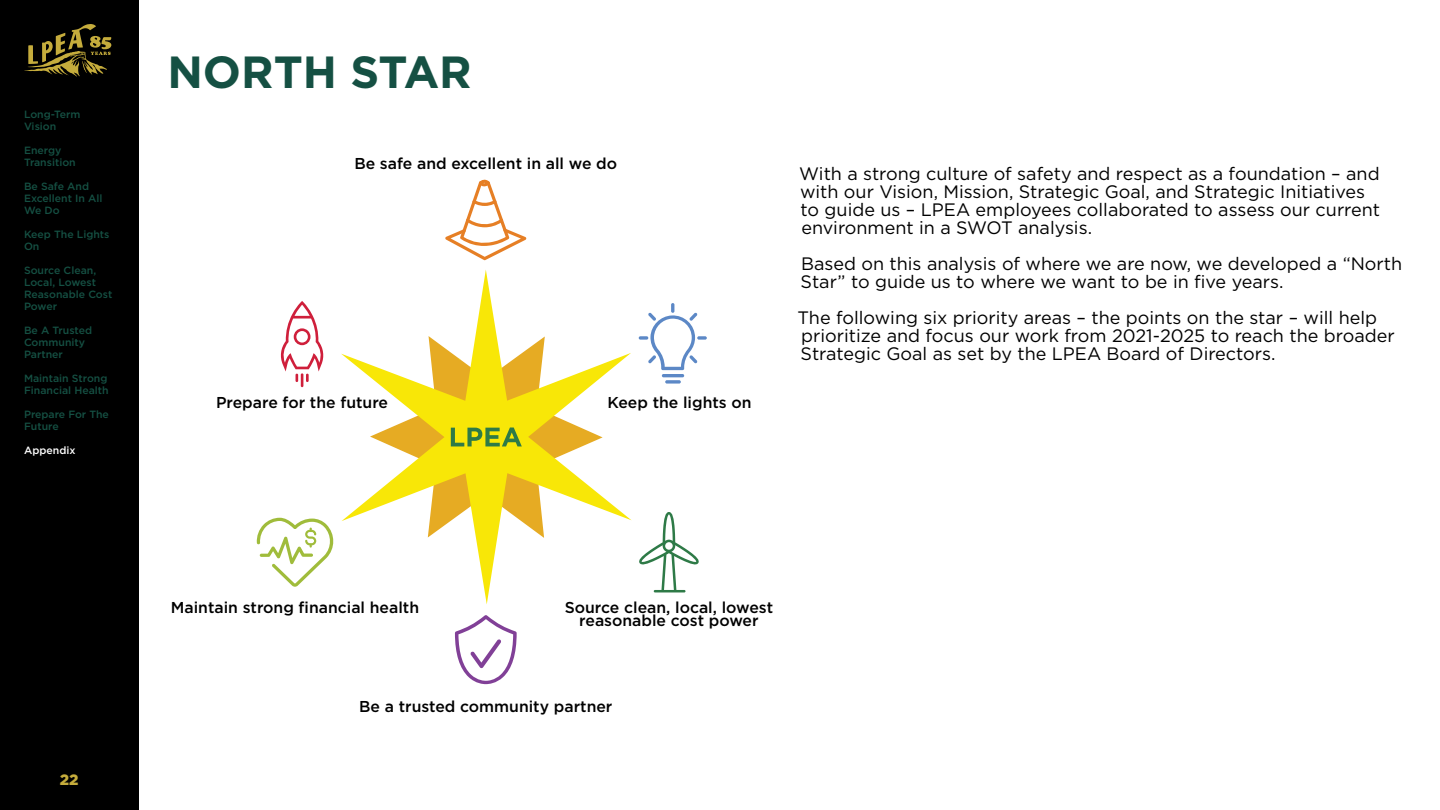
<style>
.page{position:relative;width:1440px;height:810px;background:#fff}
.page>*{position:absolute;margin:0;border:0;box-sizing:border-box;transform-origin:0 0}
.t1{font:700 45px "Gotham";color:#155043}
.t2{font:18px/18px "Gotham";color:#000}
.t3{font:500 15.75px/12.6px "Gotham";color:#000;text-align:center}
.t4{font:900 15px "Gotham";color:#c5ac3c}
.t5{font:500 10.5px/12px "Gotham";color:#155043}
.t6{font:500 10.5px "Gotham";color:#fff}
</style>
<div class="page">
<div style="left:0;top:0;width:139px;height:810px;background:#000"></div>
<svg style="left:24px;top:24px;width:87px;height:53px"></svg>
<svg style="left:445px;top:179px;width:81px;height:81px"></svg>
<hr style="left:662px;top:374px;width:22px;height:3px;background:#5c88c6;border-radius:2px">
<svg style="left:665px;top:380px;width:16px;height:4px"></svg>
<svg style="left:697px;top:336px;width:10px;height:4px"></svg>
<svg style="left:639px;top:303px;width:58px;height:67px"></svg>
<svg style="left:639px;top:512px;width:60px;height:80px"></svg>
<svg style="left:455px;top:615px;width:62px;height:69px"></svg>
<svg style="left:256px;top:518px;width:78px;height:69px"></svg>
<svg style="left:280px;top:301px;width:44px;height:86px"></svg>
<svg style="left:341px;top:270px;width:291px;height:334px"></svg>
<svg style="left:370px;top:336px;width:129px;height:25px"></svg>
<svg style="left:451px;top:428px;width:71px;height:18px"></svg>
<p class="t5" style="left:24px;top:108px;width:58px">Long-Term<br>Vision</p>
<p class="t5" style="left:24px;top:144px;width:53px">Energy<br>Transition</p>
<p class="t5" style="left:24px;top:180px;width:80px">Be Safe And<br>Excellent In All<br>We Do</p>
<p class="t5" style="left:24px;top:228px;width:87px">Keep The Lights<br>On</p>
<p class="t5" style="left:24px;top:264px;width:90px">Source Clean,<br>Local, Lowest<br>Reasonable Cost<br>Power</p>
<p class="t5" style="left:24px;top:324px;width:70px">Be A Trusted<br>Community<br>Partner</p>
<p class="t5" style="left:24px;top:372px;width:86px">Maintain Strong<br>Financial Health</p>
<p class="t5" style="left:24px;top:408px;width:87px">Prepare For The<br>Future</p>
<p class="t6" style="left:24px;top:443px;width:53px">Appendix</p>
<p class="t4" style="left:60px;top:769px;width:20px">22</p>
<h1 class="t1" style="left:167px;top:43px;width:306px">NORTH STAR</h1>
<p class="t3" style="left:354px;top:157px;width:264px">Be safe and excellent in all we do</p>
<p class="t3" style="left:216px;top:396px;width:174px">Prepare for the future</p>
<p class="t3" style="left:607px;top:396px;width:146px">Keep the lights on</p>
<p class="t2" style="left:799px;top:164px;width:582px">With a strong culture of safety and respect as a foundation – and with our Vision, Mission, Strategic Goal, and Strategic Initiatives to guide us – LPEA employees collaborated to assess our current environment in a SWOT analysis.</p>
<p class="t2" style="left:801px;top:254px;width:603px">Based on this analysis of where we are now, we developed a “North<br>Star” to guide us to where we want to be in five years.</p>
<p class="t2" style="left:798px;top:308px;width:599px">The following six priority areas – the points on the star – will help prioritize and focus our work from 2021-2025 to reach the broader<br>Strategic Goal as set by the LPEA Board of Directors.</p>
<p class="t3" style="left:171px;top:601px;width:250px">Maintain strong financial health</p>
<p class="t3" style="left:565px;top:601px;width:210px">Source clean, local, lowest reasonable cost power</p>
<p class="t3" style="left:359px;top:700px;width:255px">Be a trusted community partner</p>
</div>
